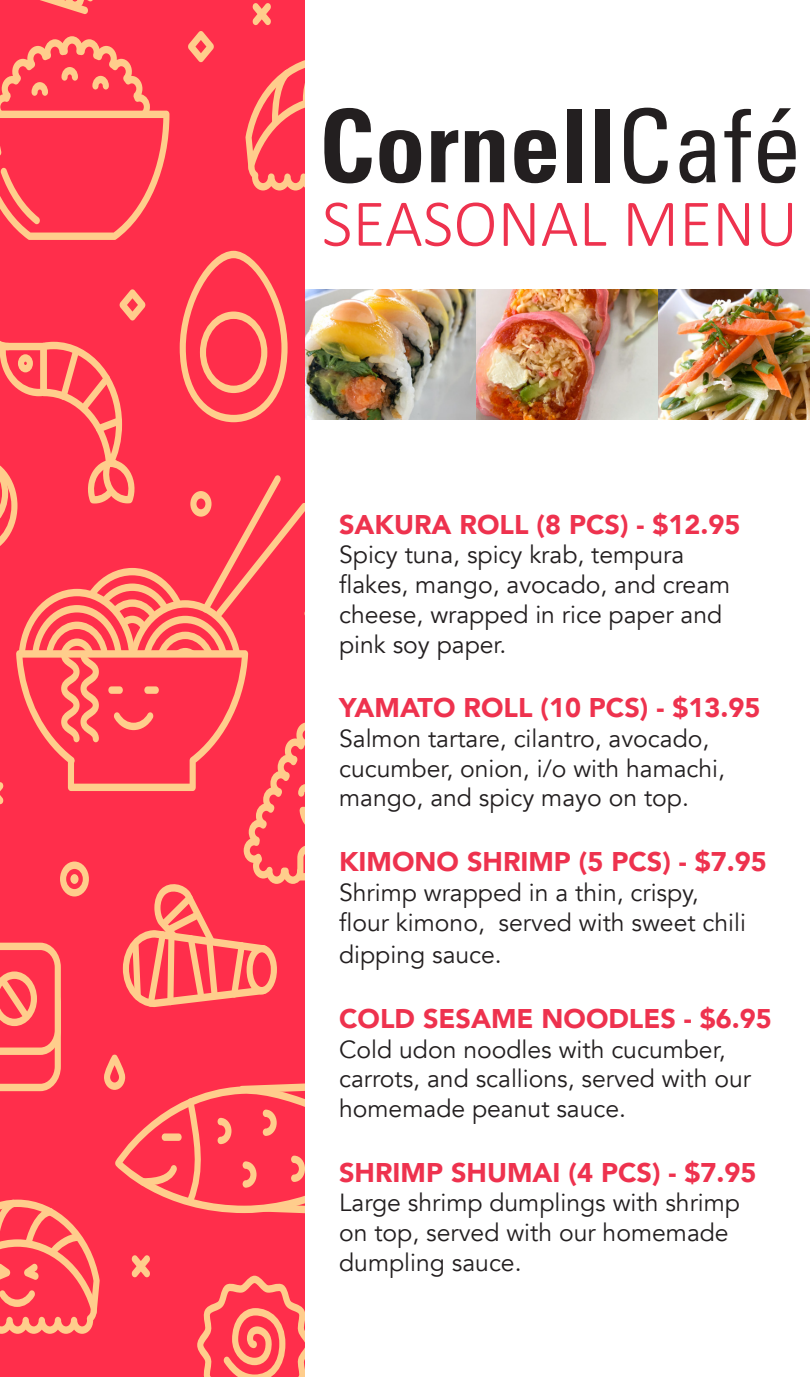
<style>
.page{position:relative;width:810px;height:1377px;background:#fff}
.page>*{position:absolute;margin:0;border:0;box-sizing:border-box;transform-origin:0 0}
.t1{font:300 67.5px "Calibri";color:#ee324e}
.t2{font:900 27px "Avenir";color:#ee324e}
.t3{font:24.75px/29.7px "Avenir";color:#231f20}
</style>
<div class="page">
<img style="left:305px;top:290px;width:171px;height:129px">
<svg style="left:324px;top:108px;width:48px;height:75px"></svg>
<svg style="left:379px;top:130px;width:42px;height:53px"></svg>
<svg style="left:431px;top:130px;width:27px;height:52px"></svg>
<svg style="left:465px;top:130px;width:39px;height:52px"></svg>
<svg style="left:514px;top:130px;width:42px;height:53px"></svg>
<div style="left:567px;top:109px;width:15px;height:73px;background:#231f20"></div>
<div style="left:595px;top:109px;width:15px;height:73px;background:#231f20"></div>
<svg style="left:624px;top:108px;width:44px;height:76px"></svg>
<svg style="left:679px;top:130px;width:37px;height:53px"></svg>
<svg style="left:724px;top:109px;width:27px;height:73px"></svg>
<svg style="left:758px;top:130px;width:38px;height:53px"></svg>
<svg style="left:772px;top:108px;width:19px;height:14px"></svg>
<img style="left:476px;top:290px;width:334px;height:129px">
<div style="left:0;top:0;width:305px;height:1377px;background:#ff2e4b"></div>
<svg style="left:40px;top:0;width:53px;height:14px"></svg>
<svg style="left:0;top:36px;width:169px;height:204px"></svg>
<svg style="left:246px;top:60px;width:59px;height:131px"></svg>
<svg style="left:252px;top:3px;width:19px;height:22px"></svg>
<svg style="left:0;top:251px;width:305px;height:1126px"></svg>
<svg style="left:188px;top:31px;width:26px;height:31px"></svg>
<p class="t1" style="left:322px;top:181px;width:478px">SEASONAL MENU</p>
<p class="t2" style="left:339px;top:501px;width:403px">SAKURA ROLL (8 PCS) - $12.95</p>
<p class="t3" style="left:339px;top:540px;width:393px">Spicy tuna, spicy krab, tempura flakes, mango, avocado, and cream cheese, wrapped in rice paper and pink soy paper.</p>
<p class="t2" style="left:339px;top:685px;width:423px">YAMATO ROLL (10 PCS) - $13.95</p>
<p class="t3" style="left:339px;top:724px;width:388px">Salmon tartare, cilantro, avocado, cucumber, onion, i/o with hamachi, mango, and spicy mayo on top.</p>
<p class="t2" style="left:339px;top:839px;width:429px">KIMONO SHRIMP (5 PCS) - $7.95</p>
<p class="t3" style="left:339px;top:878px;width:408px">Shrimp wrapped in a thin, crispy, flour kimono, served with sweet chili</p>
<p class="t3" style="left:339px;top:940px;width:164px">dipping sauce.</p>
<p class="t2" style="left:339px;top:995px;width:434px">COLD SESAME NOODLES - $6.95</p>
<p class="t3" style="left:339px;top:1035px;width:413px">Cold udon noodles with cucumber, carrots, and scallions, served with our homemade peanut sauce.</p>
<p class="t2" style="left:339px;top:1149px;width:419px">SHRIMP SHUMAI (4 PCS) - $7.95</p>
<p class="t3" style="left:339px;top:1188px;width:402px">Large shrimp dumplings with shrimp on top, served with our homemade dumpling sauce.</p>
</div>
